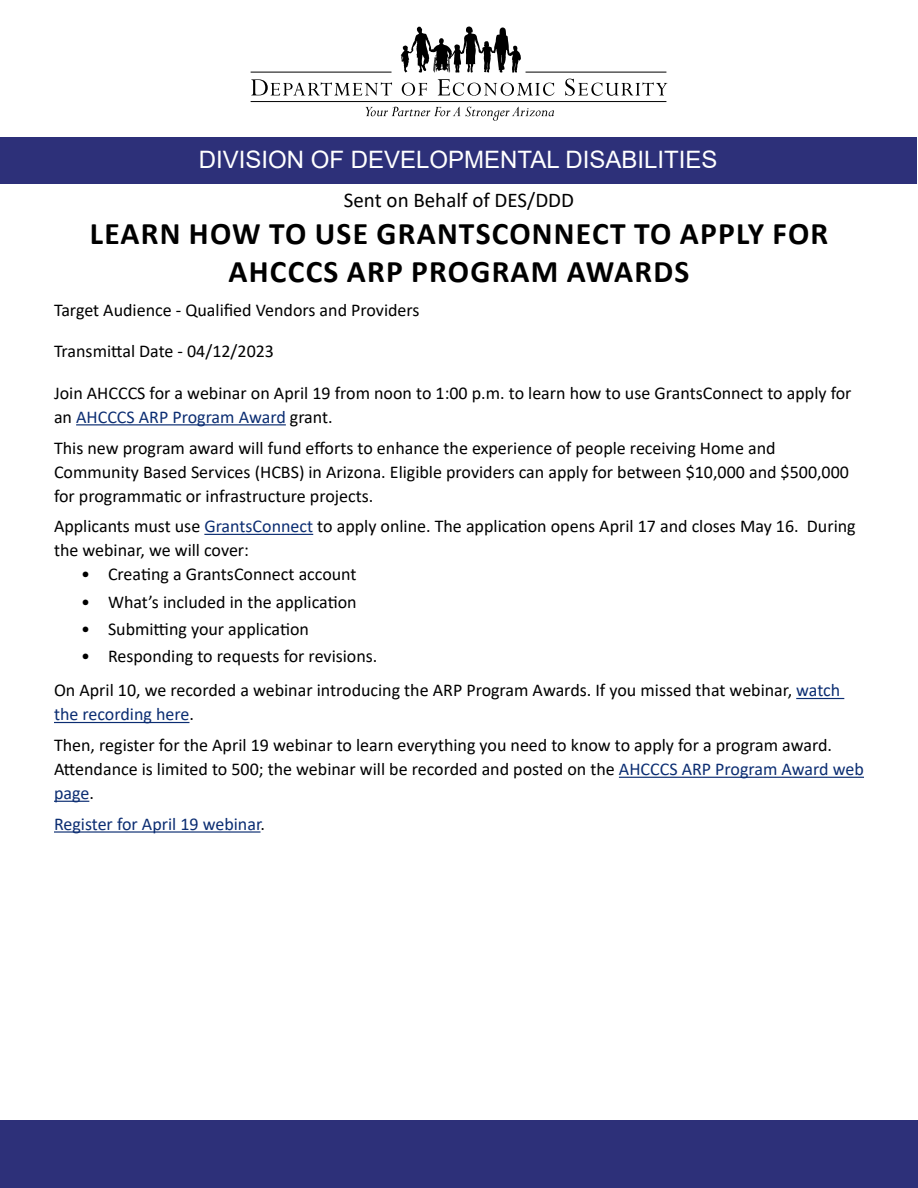
<style>
.page{position:relative;width:918px;height:1188px;background:#fff}
.page>*{position:absolute;margin:0;border:0;box-sizing:border-box;transform-origin:0 0}
.t1{font:700 31.5px/37.8px "Calibri";letter-spacing:.04em;color:#000;text-align:center}
.t2{font:24px "Arial";color:#fff}
.t3{font:21px "Calibri";color:#000}
.t4{font:18px/24px "Calibri";color:#000}
.t5{font:18px "Calibri";color:#0b2d72}
.s1{color:#0b2d72}
.s2{color:#000}
</style>
<div class="page">
<div style="left:0;top:1120px;width:918px;height:68px;background:#2d3079"></div>
<div style="left:1px;top:138px;width:916px;height:46px;background:#2d3079"></div>
<svg style="left:251px;top:79px;width:141px;height:16px"></svg>
<svg style="left:366px;top:107px;width:188px;height:14px"></svg>
<svg style="left:401px;top:27px;width:120px;height:46px"></svg>
<svg style="left:402px;top:83px;width:25px;height:13px"></svg>
<svg style="left:438px;top:79px;width:116px;height:17px"></svg>
<svg style="left:565px;top:79px;width:102px;height:17px"></svg>
<hr style="left:251px;top:72px;width:141px;height:1px;background:#000">
<hr style="left:526px;top:72px;width:140px;height:1px;background:#000">
<hr style="left:251px;top:101px;width:415px;height:1px;background:#000">
<hr style="left:76px;top:424px;width:210px;height:1px;background:#0b2d72">
<hr style="left:204px;top:534px;width:109px;height:1px;background:#0b2d72">
<hr style="left:796px;top:698px;width:48px;height:1px;background:#0b2d72">
<hr style="left:54px;top:722px;width:135px;height:1px;background:#0b2d72">
<hr style="left:619px;top:777px;width:245px;height:1px;background:#0b2d72">
<hr style="left:54px;top:801px;width:35px;height:1px;background:#0b2d72">
<hr style="left:54px;top:831px;width:207px;height:2px;background:#0b2d72">
<h2 class="t2" style="left:199px;top:143px;width:520px">DIVISION OF DEVELOPMENTAL DISABILITIES</h2>
<p class="t3" style="left:344px;top:185px;width:232px">Sent on Behalf of DES/DDD</p>
<h1 class="t1" style="left:90px;top:215px;width:740px">LEARN HOW TO USE GRANTSCONNECT TO APPLY FOR<br>AHCCCS ARP PROGRAM AWARDS</h1>
<p class="t4" style="left:54px;top:297px;width:367px">Target Audience - Qualified Vendors and Providers</p>
<p class="t4" style="left:54px;top:339px;width:222px">Transmittal Date - 04/12/2023</p>
<p class="t4" style="left:54px;top:380px;width:799px">Join AHCCCS for a webinar on April 19 from noon to 1:00 p.m. to learn how to use GrantsConnect to apply for an <span class="s1">AHCCCS ARP Program Award</span> grant.</p>
<p class="t4" style="left:54px;top:435px;width:797px">This new program award will fund efforts to enhance the experience of people receiving Home and<br>Community Based Services (HCBS) in Arizona. Eligible providers can apply for between $10,000 and $500,000 for programmatic or infrastructure projects.</p>
<p class="t4" style="left:54px;top:514px;width:803px">Applicants must use <span class="s1">GrantsConnect</span> to apply online. The application opens April 17 and closes May 16. During the webinar, we will cover:</p>
<p class="t4" style="left:81px;top:562px;width:277px">• Creating a GrantsConnect account</p>
<p class="t4" style="left:81px;top:589px;width:277px">• What’s included in the application</p>
<p class="t4" style="left:81px;top:617px;width:230px">• Submitting your application</p>
<p class="t4" style="left:54px;top:639px;width:788px;line-height:34px;text-indent:27px">• Responding to requests for revisions.<br>On April 10, we recorded a webinar introducing the ARP Program Awards. If you missed that webinar, <span class="s1">watch</span></p>
<p class="t4" style="left:54px;top:699px;width:780px;line-height:30.8px"><span class="s1">the recording here</span>.<br>Then, register for the April 19 webinar to learn everything you need to know to apply for a program award.</p>
<p class="t4" style="left:54px;top:757px;width:811px">Attendance is limited to 500; the webinar will be recorded and posted on the <span class="s1">AHCCCS ARP Program Award web page</span>.</p>
<p class="t5" style="left:54px;top:811px;width:213px">Register for April 19 webinar<span class="s2">.</span></p>
</div>
